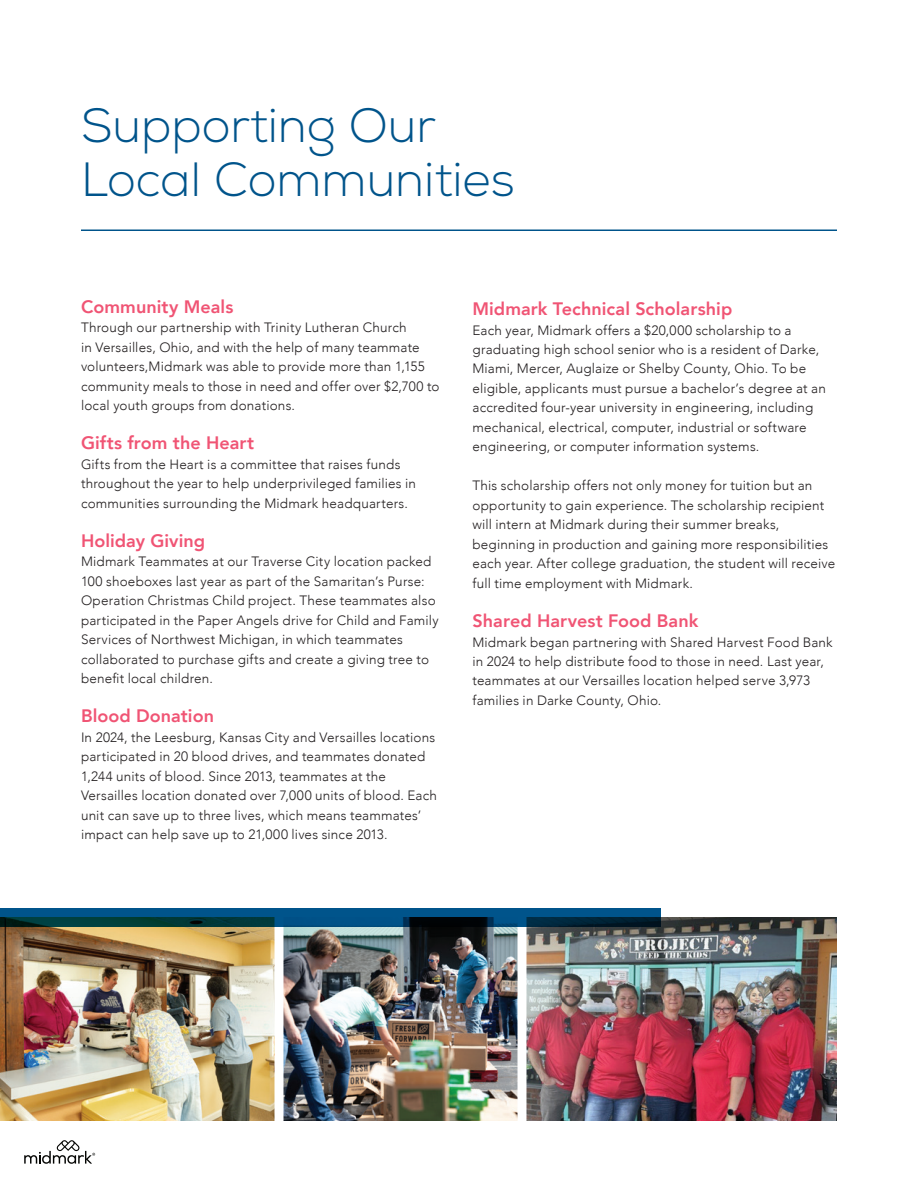
<style>
.page{position:relative;width:918px;height:1188px;background:#fff}
.page>*{position:absolute;margin:0;border:0;box-sizing:border-box;transform-origin:0 0}
.t1{font:300 48px/54px "Nexa";color:#00548b}
.t2{font:800 18px "Avenir";letter-spacing:.005em;color:#f05474}
.t3{font:300 13.5px/19.5px "Avenir";letter-spacing:.015em;color:#231f20}
</style>
<div class="page">
<svg style="left:24px;top:1140px;width:71px;height:24px"></svg>
<img style="left:0;top:918px;width:837px;height:202px">
<hr style="left:81px;top:230px;width:756px;height:1px;background:#00548b">
<div style="left:518px;top:913px;width:8px;height:221px;background:#fff"></div>
<div style="left:274px;top:913px;width:10px;height:221px;background:#fff"></div>
<svg style="left:0;top:909px;width:662px;height:18px;background:#004163"></svg>
<h1 class="t1" style="left:81px;top:99px;width:435px">Supporting Our<br>Local Communities</h1>
<h2 class="t2" style="left:81px;top:293px;width:154px">Community Meals</h2>
<p class="t3" style="left:81px;top:318px;width:360px">Through our partnership with Trinity Lutheran Church<br>in Versailles, Ohio, and with the help of many teammate volunteers,Midmark was able to provide more than 1,155 community meals to those in need and offer over $2,700 to local youth groups from donations.</p>
<h2 class="t2" style="left:81px;top:429px;width:175px">Gifts from the Heart</h2>
<p class="t3" style="left:81px;top:454px;width:337px">Gifts from the Heart is a committee that raises funds throughout the year to help underprivileged families in communities surrounding the Midmark headquarters.</p>
<h2 class="t2" style="left:81px;top:527px;width:126px">Holiday Giving</h2>
<p class="t3" style="left:81px;top:552px;width:359px">Midmark Teammates at our Traverse City location packed 100 shoeboxes last year as part of the Samaritan’s Purse:<br>Operation Christmas Child project. These teammates also participated in the Paper Angels drive for Child and Family Services of Northwest Michigan, in which teammates collaborated to purchase gifts and create a giving tree to benefit local children.</p>
<h2 class="t2" style="left:81px;top:702px;width:135px">Blood Donation</h2>
<p class="t3" style="left:81px;top:727px;width:358px">In 2024, the Leesburg, Kansas City and Versailles locations participated in 20 blood drives, and teammates donated 1,244 units of blood. Since 2013, teammates at the Versailles location donated over 7,000 units of blood. Each unit can save up to three lives, which means teammates’ impact can help save up to 21,000 lives since 2013.</p>
<h2 class="t2" style="left:472px;top:295px;width:261px">Midmark Technical Scholarship</h2>
<p class="t3" style="left:472px;top:320px;width:355px">Each year, Midmark offers a $20,000 scholarship to a graduating high school senior who is a resident of Darke, Miami, Mercer, Auglaize or Shelby County, Ohio. To be eligible, applicants must pursue a bachelor’s degree at an accredited four-year university in engineering, including mechanical, electrical, computer, industrial or software engineering, or computer information systems.</p>
<p class="t3" style="left:472px;top:476px;width:364px">This scholarship offers not only money for tuition but an opportunity to gain experience. The scholarship recipient will intern at Midmark during their summer breaks, beginning in production and gaining more responsibilities each year. After college graduation, the student will receive full time employment with Midmark.</p>
<h2 class="t2" style="left:472px;top:607px;width:228px">Shared Harvest Food Bank</h2>
<p class="t3" style="left:472px;top:632px;width:362px">Midmark began partnering with Shared Harvest Food Bank in 2024 to help distribute food to those in need. Last year, teammates at our Versailles location helped serve 3,973 families in Darke County, Ohio.</p>
</div>
